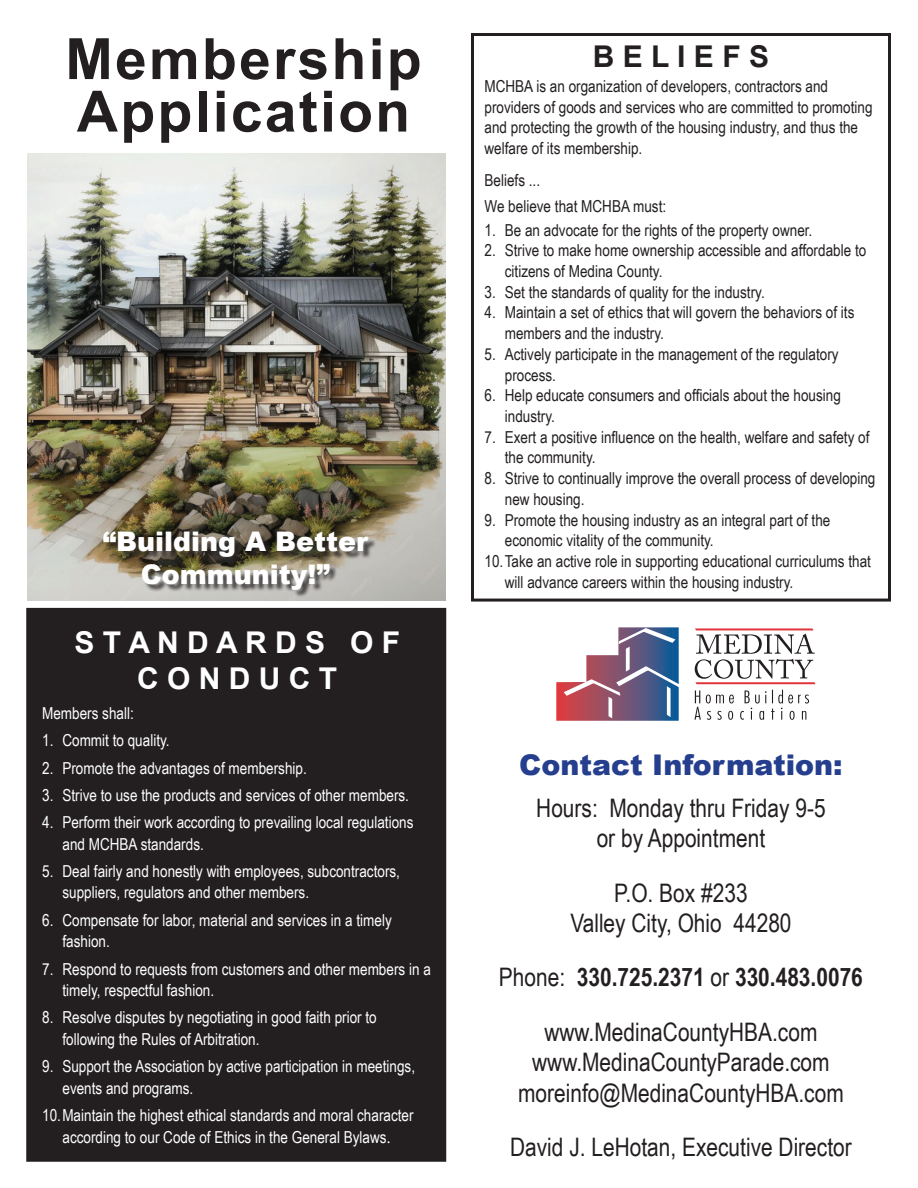
<style>
.page{position:relative;width:918px;height:1188px;background:#fff}
.page>*{position:absolute;margin:0;border:0;box-sizing:border-box;transform-origin:0 0}
.t1{font:700 57px/52.5px "Arial";letter-spacing:.04em;color:#231f20}
.t2{font:700 30px/36px "Arial";color:#fff;text-align:center}
.t3{font:700 30px "Arial";color:#231f20}
.t4{font:900 28.5px "Arial";color:#253f8e}
.t5{font:900 27px/32.4px "Arial";color:#fff;text-align:center}
.t6{font:25.5px/30.6px "Arial Narrow";color:#231f20;text-align:center}
.t7{font:16.5px/20.7px "Arial Narrow";color:#231f20}
.t8{font:16.5px/21.8px "Arial Narrow";color:#fff}
.s1{font-family:"Minion Pro"}
.s2{font-weight:700}
</style>
<div class="page">
<img style="left:27px;top:153px;width:419px;height:447px">
<div style="left:27px;top:609px;width:419px;height:552px;background:#231f20"></div>
<div style="left:26px;top:608px;width:420px;height:554px;border:2px solid #231f20"></div>
<svg style="left:556px;top:627px;width:123px;height:94px"></svg>
<svg style="left:695px;top:634px;width:120px;height:45px"></svg>
<svg style="left:694px;top:690px;width:115px;height:30px"></svg>
<hr style="left:696px;top:682px;width:119px;height:2px;background:#e1373d">
<hr style="left:696px;top:629px;width:117px;height:1px;background:#e1373d">
<div style="left:471px;top:33px;width:420px;height:569px;border:3px solid #231f20"></div>
<div style="left:105px;top:533px;width:272px;height:65px;background:#231f20;opacity:.75"></div>
<h1 class="t1" style="left:65px;top:33px;width:358px">Membership<br>Application</h1>
<h3 class="t5" style="left:103px;top:525px;width:267px">“Building A Better<br>Community!”</h3>
<h2 class="t2" style="left:74px;top:625px;width:327px">S T A N D A R D S O F<br>C O N D U C T</h2>
<p class="t8" style="left:42px;top:702px;width:93px">Members shall:</p>
<p class="t8" style="left:42px;top:729px;width:129px">1. Commit to quality.</p>
<p class="t8" style="left:42px;top:756px;width:266px">2. Promote the advantages of membership.</p>
<p class="t8" style="left:42px;top:783px;width:368px">3. Strive to use the products and services of other members.</p>
<p class="t8" style="left:62px;top:811px;width:353px;text-indent:-20px">4. Perform their work according to prevailing local regulations and MCHBA standards.</p>
<p class="t8" style="left:62px;top:859px;width:339px;text-indent:-20px">5. Deal fairly and honestly with employees, subcontractors, suppliers, regulators and other members.</p>
<p class="t8" style="left:62px;top:908px;width:331px;text-indent:-20px">6. Compensate for labor, material and services in a timely fashion.</p>
<p class="t8" style="left:62px;top:957px;width:370px;text-indent:-20px">7. Respond to requests from customers and other members in a timely, respectful fashion.</p>
<p class="t8" style="left:62px;top:1006px;width:316px;text-indent:-20px">8. Resolve disputes by negotiating in good faith prior to following the Rules of Arbitration.</p>
<p class="t8" style="left:62px;top:1055px;width:354px;text-indent:-20px">9. Support the Association by active participation in meetings, events and programs.</p>
<p class="t8" style="left:42px;top:1104px;width:373px;text-align:center">10.Maintain the highest ethical standards and moral character according to our Code of Ethics in the General Bylaws<span class="s1">.</span></p>
<h2 class="t3" style="left:593px;top:35px;width:178px">B E L I E F S</h2>
<p class="t7" style="left:484px;top:75px;width:390px">MCHBA is an organization of developers, contractors and providers of goods and services who are committed to promoting and protecting the growth of the housing industry, and thus the welfare of its membership.</p>
<p class="t7" style="left:484px;top:166px;width:183px;line-height:26.1px">Beliefs ...<br>We believe that MCHBA must:</p>
<p class="t7" style="left:484px;top:219px;width:329px">1. Be an advocate for the rights of the property owner.</p>
<p class="t7" style="left:505px;top:240px;width:363px;text-indent:-20px">2. Strive to make home ownership accessible and affordable to citizens of Medina County.</p>
<p class="t7" style="left:484px;top:281px;width:282px">3. Set the standards of quality for the industry.</p>
<p class="t7" style="left:505px;top:302px;width:351px;text-indent:-20px">4. Maintain a set of ethics that will govern the behaviors of its members and the industry.</p>
<p class="t7" style="left:505px;top:343px;width:335px;text-indent:-20px">5. Actively participate in the management of the regulatory process.</p>
<p class="t7" style="left:505px;top:385px;width:338px;text-indent:-20px">6. Help educate consumers and officials about the housing industry.</p>
<p class="t7" style="left:505px;top:426px;width:366px;text-indent:-20px">7. Exert a positive influence on the health, welfare and safety of the community.</p>
<p class="t7" style="left:505px;top:467px;width:372px;text-indent:-20px">8. Strive to continually improve the overall process of developing new housing.</p>
<p class="t7" style="left:484px;top:509px;width:347px">9. Promote the housing industry as an integral part of the</p>
<p class="t7" style="left:505px;top:529px;width:210px">economic vitality of the community.</p>
<p class="t7" style="left:484px;top:550px;width:388px">10.Take an active role in supporting educational curriculums that</p>
<p class="t7" style="left:505px;top:571px;width:290px">will advance careers within the housing industry.</p>
<h3 class="t4" style="left:519px;top:744px;width:325px">Contact Information:</h3>
<h3 class="t6" style="left:536px;top:791px;width:291px">Hours: Monday thru Friday 9-5 or by Appointment</h3>
<h3 class="t6" style="left:570px;top:876px;width:223px">P.O. Box #233<br>Valley City, Ohio 44280</h3>
<h3 class="t6" style="left:499px;top:949px;width:365px;line-height:54.3px">Phone: <span class="s2">330.725.2371</span> or <span class="s2">330.483.0076 </span>www.MedinaCountyHBA.com</h3>
<h3 class="t6" style="left:518px;top:1046px;width:327px">www.MedinaCountyParade.com moreinfo@MedinaCountyHBA.com</h3>
<h3 class="t6" style="left:510px;top:1131px;width:343px">David J. LeHotan, Executive Director</h3>
</div>
